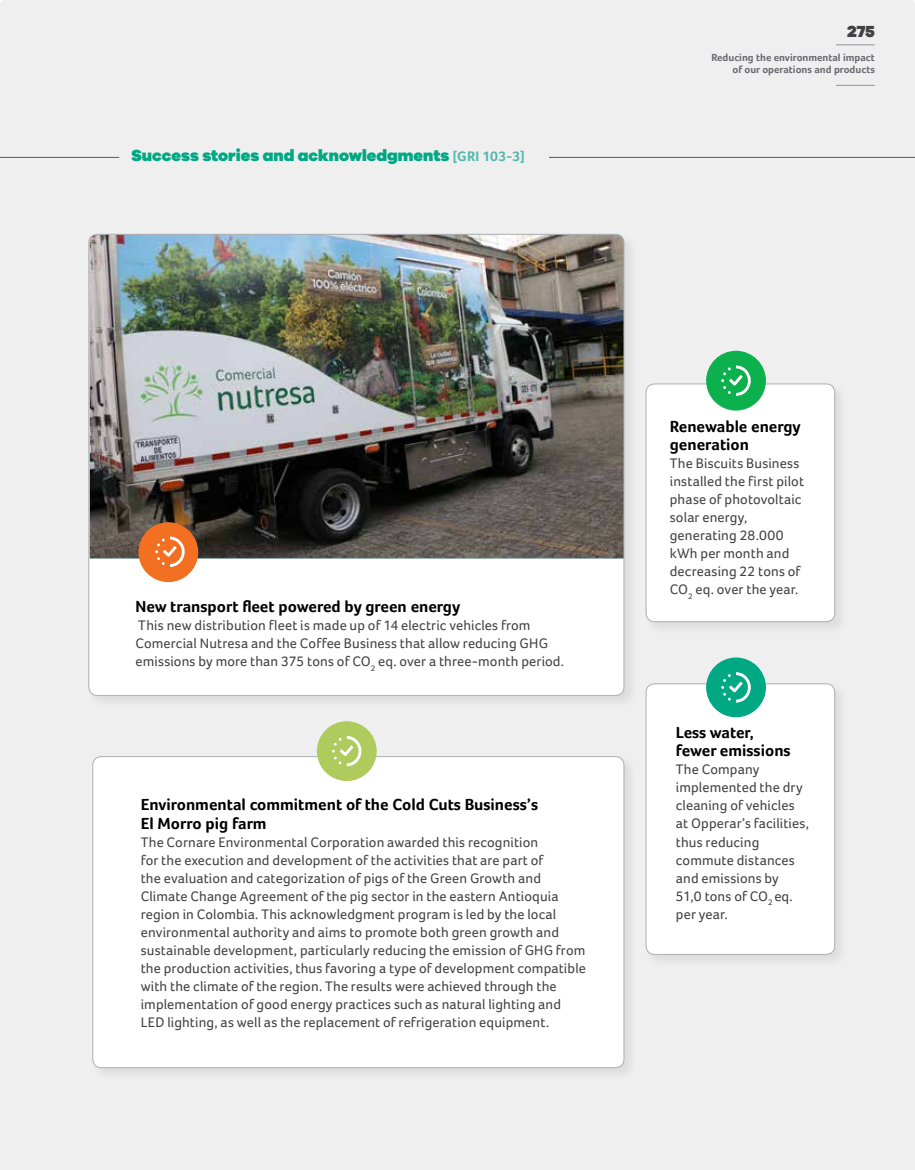
<style>
.page{position:relative;width:915px;height:1170px;background:#fff}
.page>*{position:absolute;margin:0;border:0;box-sizing:border-box;transform-origin:0 0}
.t1{font:700 16.5px/18px "Foco";color:#000}
.t2{font:900 16.5px "Galano Grotesque";color:#00a883}
.t3{font:900 16.5px "Galano Grotesque";color:#414042}
.t4{font:14.25px/18px "Foco";letter-spacing:.01em;color:#414042}
.t5{font:700 10.5px/12.6px "Foco";color:#696a6d;text-align:right}
.s1{font-family:"Foco";font-weight:700;font-size:14.25px;color:#52b7ac}
</style>
<div class="page">
<div style="left:0;top:0;width:914px;height:1169px;background:#efeff0"></div>
<div style="left:643px;top:381px;width:205px;height:255px;background:#000;opacity:.08"></div>
<div style="left:646px;top:384px;width:188px;height:237px;background:#fff;border-radius:9px"></div>
<div style="left:645px;top:384px;width:189px;height:237px;border:1px solid #acaeb1;border-radius:9px"></div>
<div style="left:643px;top:681px;width:205px;height:287px;background:#000;opacity:.08"></div>
<div style="left:646px;top:683px;width:188px;height:271px;background:#fff;border-radius:9px"></div>
<div style="left:645px;top:683px;width:189px;height:271px;border:1px solid #acaeb1;border-radius:9px"></div>
<div style="left:90px;top:754px;width:548px;height:328px;background:#000;opacity:.08"></div>
<div style="left:93px;top:756px;width:530px;height:311px;background:#fff;border-radius:9px"></div>
<div style="left:86px;top:232px;width:552px;height:477px;background:#000;opacity:.08"></div>
<div style="left:89px;top:234px;width:534px;height:461px;background:#fff;border-radius:9px"></div>
<img style="left:90px;top:234px;width:533px;height:324px">
<hr style="left:549px;top:157px;width:365px;height:1px;background:#58595b">
<hr style="left:0;top:157px;width:119px;height:1px;background:#58595b">
<div style="left:706px;top:351px;width:59px;height:59px;background:#0cb14e;border-radius:50%"></div>
<svg style="left:721px;top:365px;width:30px;height:31px"></svg>
<div style="left:317px;top:721px;width:59px;height:60px;background:#afca5d;border-radius:50%"></div>
<svg style="left:332px;top:736px;width:30px;height:30px"></svg>
<div style="left:706px;top:657px;width:59px;height:60px;background:#00a883;border-radius:50%"></div>
<svg style="left:721px;top:672px;width:30px;height:30px"></svg>
<div style="left:138px;top:522px;width:60px;height:60px;background:#f36f21;border-radius:50%"></div>
<svg style="left:155px;top:536px;width:30px;height:31px"></svg>
<hr style="left:835px;top:44px;width:39px;height:1px;background:#939598">
<hr style="left:835px;top:85px;width:39px;height:1px;background:#939598">
<p class="t2" style="left:131px;top:145px;width:394px">Success stories and acknowledgments <span class="s1">[GRI 103-3]</span></p>
<p class="t3" style="left:846px;top:21px;width:29px">275</p>
<p class="t5" style="left:711px;top:51px;width:165px">Reducing the environmental impact of our operations and products</p>
<p class="t1" style="left:135px;top:597px;width:326px">New transport fleet powered by green energy</p>
<p class="t4" style="left:135px;top:616px;width:430px">This new distribution fleet is made up of 14 electric vehicles from<br>Comercial Nutresa and the Coffee Business that allow reducing GHG emissions by more than 375 tons of CO<sub>2</sub> eq. over a three-month period.</p>
<p class="t1" style="left:141px;top:795px;width:399px">Environmental commitment of the Cold Cuts Business’s<br>El Morro pig farm</p>
<p class="t4" style="left:141px;top:832px;width:446px">The Cornare Environmental Corporation awarded this recognition<br>for the execution and development of the activities that are part of<br>the evaluation and categorization of pigs of the Green Growth and Climate Change Agreement of the pig sector in the eastern Antioquia region in Colombia. This acknowledgment program is led by the local environmental authority and aims to promote both green growth and sustainable development, particularly reducing the emission of GHG from the production activities, thus favoring a type of development compatible with the climate of the region. The results were achieved through the implementation of good energy practices such as natural lighting and LED lighting, as well as the replacement of refrigeration equipment.</p>
<p class="t1" style="left:669px;top:417px;width:132px">Renewable energy generation</p>
<p class="t4" style="left:669px;top:454px;width:136px">The Biscuits Business installed the first pilot phase of photovoltaic solar energy, generating 28.000 kWh per month and decreasing 22 tons of<br>CO<sub>2</sub> eq. over the year.</p>
<p class="t1" style="left:675px;top:723px;width:116px">Less water, fewer emissions</p>
<p class="t4" style="left:675px;top:760px;width:134px">The Company implemented the dry cleaning of vehicles at Opperar’s facilities, thus reducing commute distances and emissions by<br>51,0 tons of CO<sub>2</sub> eq. per year.</p>
</div>
